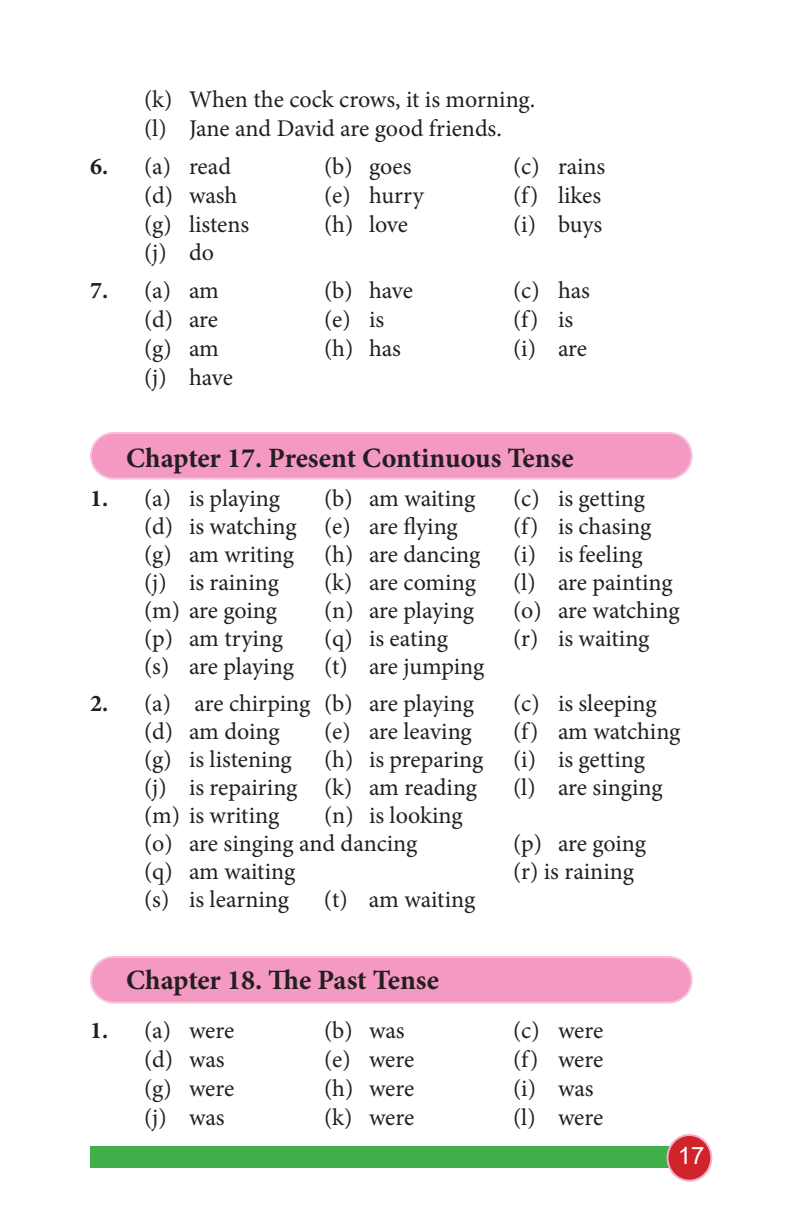
<style>
.page{position:relative;width:792px;height:1224px;background:#fff}
.page>*{position:absolute;margin:0;border:0;box-sizing:border-box;transform-origin:0 0}
.Chapter_name{font:700 28px "Minion Pro";letter-spacing:-.005em;color:#231f20}
._3_option{font:24px "Minion Pro";letter-spacing:-.005em;color:#231f20}
.Question{font:24px "Minion Pro";letter-spacing:-.005em;color:#231f20}
.t1{font:24px "Arial";color:#fff}
.s1{font-weight:700}
</style>
<div class="page">
<div style="left:90px;top:1146px;width:613px;height:22px;background:#40ae49"></div>
<div style="left:668px;top:1135px;width:43px;height:46px;background:#d1232a;border-radius:50%"></div>
<div style="left:667px;top:1134px;width:45px;height:48px;border:2px solid #f5adce;border-radius:50%"></div>
<div style="left:91px;top:957px;width:601px;height:46px;background:#f499c2;border-radius:23px"></div>
<div style="left:90px;top:956px;width:603px;height:48px;border:2px solid #f7c1d9;border-radius:23px"></div>
<div style="left:91px;top:433px;width:601px;height:46px;background:#f499c2;border-radius:23px"></div>
<div style="left:90px;top:432px;width:603px;height:48px;border:2px solid #f7c1d9;border-radius:23px"></div>
<p class="_3_option" style="left:144px;top:84px;width:393px">(k) When the cock crows, it is morning.</p>
<p class="_3_option" style="left:144px;top:113px;width:359px">(l) Jane and David are good friends.</p>
<p class="Question" style="left:90px;top:150px;width:143px"><span class="s1">6.</span> (a) read</p>
<p class="Question" style="left:324px;top:150px;width:89px">(b) goes</p>
<p class="Question" style="left:513px;top:150px;width:94px">(c) rains</p>
<p class="_3_option" style="left:144px;top:179px;width:95px">(d) wash</p>
<p class="_3_option" style="left:324px;top:179px;width:101px">(e) hurry</p>
<p class="_3_option" style="left:513px;top:179px;width:90px">(f) likes</p>
<p class="_3_option" style="left:144px;top:208px;width:107px">(g) listens</p>
<p class="_3_option" style="left:324px;top:208px;width:86px">(h) love</p>
<p class="_3_option" style="left:513px;top:208px;width:91px">(i) buys</p>
<p class="_3_option" style="left:144px;top:237px;width:71px">(j) do</p>
<p class="Question" style="left:90px;top:275px;width:130px"><span class="s1">7.</span> (a) am</p>
<p class="Question" style="left:324px;top:275px;width:90px">(b) have</p>
<p class="Question" style="left:513px;top:275px;width:79px">(c) has</p>
<p class="_3_option" style="left:144px;top:303px;width:76px">(d) are</p>
<p class="_3_option" style="left:324px;top:303px;width:62px">(e) is</p>
<p class="_3_option" style="left:513px;top:303px;width:62px">(f) is</p>
<p class="_3_option" style="left:144px;top:332px;width:76px">(g) am</p>
<p class="_3_option" style="left:324px;top:332px;width:79px">(h) has</p>
<p class="_3_option" style="left:513px;top:332px;width:76px">(i) are</p>
<p class="_3_option" style="left:144px;top:361px;width:90px">(j) have</p>
<p class="Chapter_name" style="left:126px;top:438px;width:449px">Chapter 17. Present Continuous Tense</p>
<p class="Question" style="left:90px;top:482px;width:191px"><span class="s1">1.</span> (a) is playing</p>
<p class="Question" style="left:324px;top:482px;width:153px">(b) am waiting</p>
<p class="Question" style="left:513px;top:482px;width:133px">(c) is getting</p>
<p class="_3_option" style="left:144px;top:510px;width:315px">(d) is watching (e) are flying</p>
<p class="_3_option" style="left:513px;top:510px;width:140px">(f) is chasing</p>
<p class="_3_option" style="left:144px;top:538px;width:338px">(g) am writing (h) are dancing</p>
<p class="_3_option" style="left:513px;top:538px;width:131px">(i) is feeling</p>
<p class="_3_option" style="left:144px;top:566px;width:136px">(j) is raining</p>
<p class="_3_option" style="left:324px;top:566px;width:153px">(k) are coming</p>
<p class="_3_option" style="left:513px;top:566px;width:161px">(l) are painting</p>
<p class="_3_option" style="left:144px;top:594px;width:135px">(m) are going</p>
<p class="_3_option" style="left:324px;top:594px;width:151px">(n) are playing</p>
<p class="_3_option" style="left:513px;top:594px;width:168px">(o) are watching</p>
<p class="_3_option" style="left:144px;top:622px;width:141px">(p) am trying</p>
<p class="_3_option" style="left:324px;top:622px;width:126px">(q) is eating</p>
<p class="_3_option" style="left:513px;top:622px;width:138px">(r) is waiting</p>
<p class="_3_option" style="left:144px;top:650px;width:151px">(s) are playing</p>
<p class="_3_option" style="left:324px;top:650px;width:162px">(t) are jumping</p>
<p class="Question" style="left:90px;top:687px;width:385px"><span class="s1">2.</span> (a) are chirping (b) are playing</p>
<p class="Question" style="left:513px;top:687px;width:145px">(c) is sleeping</p>
<p class="_3_option" style="left:144px;top:715px;width:137px">(d) am doing</p>
<p class="_3_option" style="left:324px;top:715px;width:149px">(e) are leaving</p>
<p class="_3_option" style="left:513px;top:715px;width:169px">(f) am watching</p>
<p class="_3_option" style="left:144px;top:743px;width:149px">(g) is listening</p>
<p class="_3_option" style="left:324px;top:743px;width:322px">(h) is preparing (i) is getting</p>
<p class="_3_option" style="left:144px;top:771px;width:335px">(j) is repairing (k) am reading</p>
<p class="_3_option" style="left:513px;top:771px;width:151px">(l) are singing</p>
<p class="_3_option" style="left:144px;top:799px;width:137px">(m) is writing</p>
<p class="_3_option" style="left:324px;top:799px;width:140px">(n) is looking</p>
<p class="_3_option" style="left:144px;top:827px;width:275px">(o) are singing and dancing</p>
<p class="_3_option" style="left:513px;top:827px;width:135px">(p) are going</p>
<p class="_3_option" style="left:144px;top:855px;width:153px">(q) am waiting</p>
<p class="_3_option" style="left:513px;top:855px;width:122px">(r) is raining</p>
<p class="_3_option" style="left:144px;top:884px;width:147px">(s) is learning</p>
<p class="_3_option" style="left:324px;top:884px;width:153px">(t) am waiting</p>
<p class="Chapter_name" style="left:126px;top:961px;width:315px">Chapter 18. The Past Tense</p>
<p class="Question" style="left:90px;top:1015px;width:146px"><span class="s1">1.</span> (a) were</p>
<p class="Question" style="left:324px;top:1015px;width:82px">(b) was</p>
<p class="Question" style="left:513px;top:1015px;width:92px">(c) were</p>
<p class="_3_option" style="left:144px;top:1043px;width:82px">(d) was</p>
<p class="_3_option" style="left:324px;top:1043px;width:92px">(e) were</p>
<p class="_3_option" style="left:513px;top:1043px;width:92px">(f) were</p>
<p class="_3_option" style="left:144px;top:1072px;width:92px">(g) were</p>
<p class="_3_option" style="left:324px;top:1072px;width:92px">(h) were</p>
<p class="_3_option" style="left:513px;top:1072px;width:82px">(i) was</p>
<p class="_3_option" style="left:144px;top:1101px;width:82px">(j) was</p>
<p class="_3_option" style="left:324px;top:1101px;width:92px">(k) were</p>
<p class="_3_option" style="left:513px;top:1101px;width:92px">(l) were</p>
<p class="t1" style="left:678px;top:1139px;width:28px">17</p>
</div>
